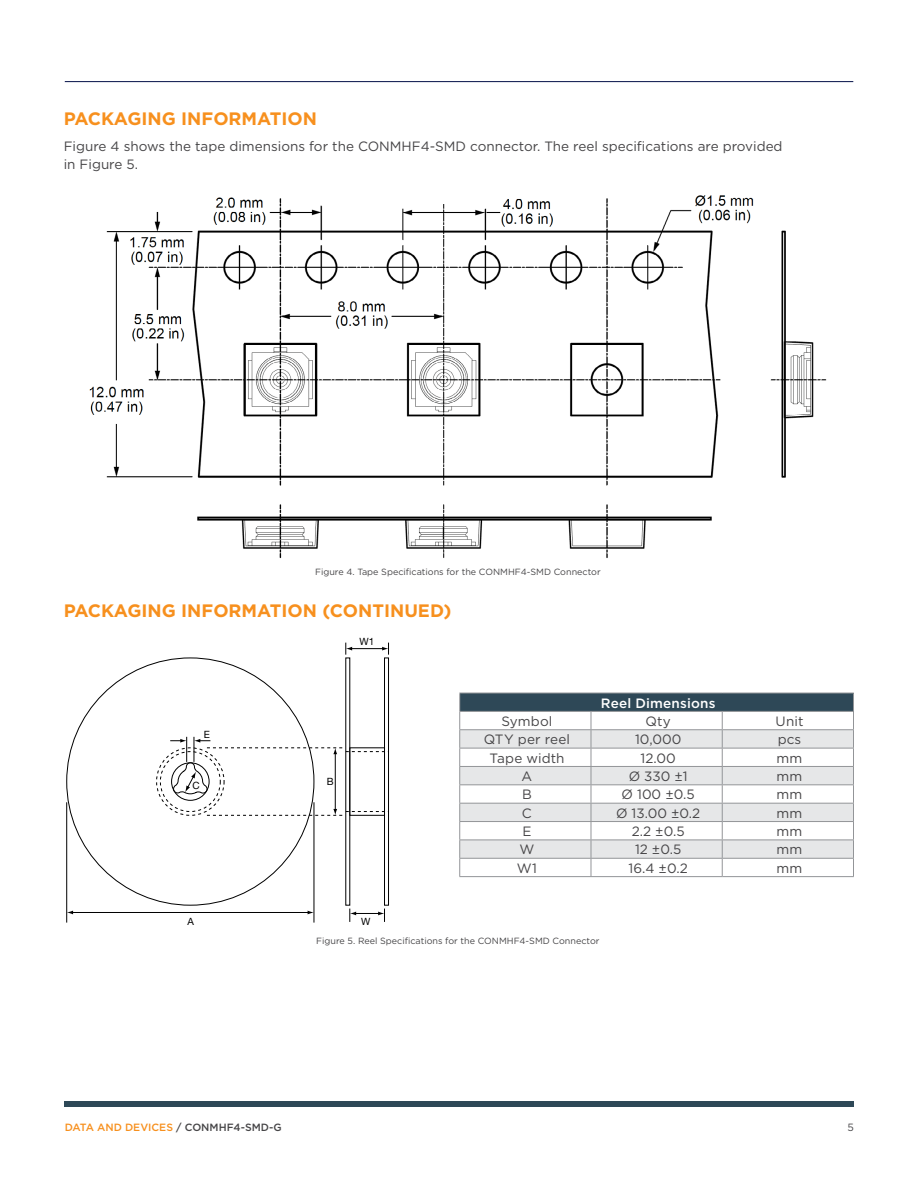
<style>
.page{position:relative;width:918px;height:1188px;background:#fff}
.page>*{position:absolute;margin:0;border:0;box-sizing:border-box;transform-origin:0 0}
.t1{font:700 18px "Gotham";color:#f7901e}
.t2{font:13.5px/18px "Gotham";color:#464547}
.t3{font:500 13.5px "Gotham";letter-spacing:.015em;color:#fff}
.t4{font:500 10.5px "Gotham";color:#f7901e}
.t5{font:10.5px "Gotham";color:#464547}
.t6{font:10.05px "Helvetica Neue";color:#000}
.t7{font:9px "Gotham";color:#464547}
.s1{color:#464547}
</style>
<div class="page">
<hr style="left:65px;top:81px;width:788px;height:1px;background:#1e295b">
<div style="left:65px;top:1101px;width:789px;height:6px;background:#2e4857"></div>
<div style="left:384px;top:657px;width:5px;height:249px;border:1px solid #000"></div>
<hr style="left:314px;top:802px;width:1px;height:121px;background:#000">
<hr style="left:66px;top:802px;width:1px;height:121px;background:#000">
<svg style="left:350px;top:909px;width:35px;height:13px"></svg>
<hr style="left:351px;top:648px;width:33px;height:1px;background:#000">
<svg style="left:382px;top:643px;width:7px;height:12px"></svg>
<svg style="left:346px;top:643px;width:6px;height:12px"></svg>
<hr style="left:71px;top:912px;width:237px;height:1px;background:#000">
<svg style="left:308px;top:911px;width:6px;height:3px"></svg>
<svg style="left:67px;top:911px;width:6px;height:3px"></svg>
<svg style="left:170px;top:737px;width:218px;height:125px"></svg>
<img style="left:89px;top:195px;width:738px;height:364px">
<div style="left:460px;top:693px;width:394px;height:18px;background:#2e4857"></div>
<svg style="left:460px;top:730px;width:393px;height:128px;fill:#e6e7e8"></svg>
<hr style="left:459px;top:729px;width:132px;height:1px;background:#939598">
<hr style="left:591px;top:729px;width:131px;height:1px;background:#939598">
<hr style="left:722px;top:729px;width:132px;height:1px;background:#939598">
<hr style="left:459px;top:748px;width:132px;height:1px;background:#939598">
<hr style="left:591px;top:748px;width:131px;height:1px;background:#939598">
<hr style="left:722px;top:748px;width:132px;height:1px;background:#939598">
<hr style="left:459px;top:766px;width:132px;height:1px;background:#939598">
<hr style="left:591px;top:766px;width:131px;height:1px;background:#939598">
<hr style="left:722px;top:766px;width:132px;height:1px;background:#939598">
<hr style="left:459px;top:784px;width:132px;height:1px;background:#939598">
<hr style="left:591px;top:784px;width:131px;height:1px;background:#939598">
<hr style="left:722px;top:784px;width:132px;height:1px;background:#939598">
<hr style="left:459px;top:803px;width:132px;height:1px;background:#939598">
<hr style="left:591px;top:803px;width:131px;height:1px;background:#939598">
<hr style="left:722px;top:803px;width:132px;height:1px;background:#939598">
<hr style="left:459px;top:821px;width:132px;height:1px;background:#939598">
<hr style="left:591px;top:821px;width:131px;height:1px;background:#939598">
<hr style="left:722px;top:821px;width:132px;height:1px;background:#939598">
<hr style="left:459px;top:840px;width:132px;height:1px;background:#939598">
<hr style="left:591px;top:840px;width:131px;height:1px;background:#939598">
<hr style="left:722px;top:840px;width:132px;height:1px;background:#939598">
<hr style="left:459px;top:858px;width:132px;height:1px;background:#939598">
<hr style="left:591px;top:858px;width:131px;height:1px;background:#939598">
<svg style="left:591px;top:712px;width:1px;height:164px"></svg>
<hr style="left:722px;top:858px;width:132px;height:1px;background:#939598">
<svg style="left:722px;top:712px;width:1px;height:164px"></svg>
<hr style="left:459px;top:876px;width:132px;height:1px;background:#939598">
<hr style="left:591px;top:876px;width:131px;height:1px;background:#939598">
<hr style="left:722px;top:876px;width:132px;height:1px;background:#939598">
<hr style="left:459px;top:693px;width:132px;height:1px;background:#939598">
<svg style="left:459px;top:693px;width:1px;height:183px"></svg>
<hr style="left:591px;top:693px;width:131px;height:1px;background:#939598">
<hr style="left:722px;top:693px;width:132px;height:1px;background:#939598">
<svg style="left:853px;top:693px;width:1px;height:183px"></svg>
<hr style="left:459px;top:711px;width:132px;height:1px;background:#939598">
<hr style="left:591px;top:711px;width:131px;height:1px;background:#939598">
<hr style="left:722px;top:711px;width:132px;height:1px;background:#939598">
<h1 class="t1" style="left:64px;top:107px;width:255px">PACKAGING INFORMATION</h1>
<p class="t2" style="left:64px;top:137px;width:720px">Figure 4 shows the tape dimensions for the CONMHF4-SMD connector. The reel specifications are provided in Figure 5.</p>
<p class="t7" style="left:315px;top:566px;width:287px">Figure 4. Tape Specifications for the CONMHF4-SMD Connector</p>
<h1 class="t1" style="left:64px;top:599px;width:389px">PACKAGING INFORMATION (CONTINUED)</h1>
<p class="t6" style="left:204px;top:729px;width:8px">E</p>
<p class="t6" style="left:193px;top:779px;width:9px">C</p>
<p class="t6" style="left:187px;top:915px;width:8px">A</p>
<p class="t6" style="left:360px;top:636px;width:16px">W1</p>
<p class="t6" style="left:327px;top:775px;width:8px">B</p>
<p class="t6" style="left:361px;top:916px;width:11px">W</p>
<p class="t3" style="left:601px;top:694px;width:116px">Reel Dimensions</p>
<p class="t2" style="left:501px;top:712px;width:53px">Symbol</p>
<p class="t2" style="left:646px;top:712px;width:27px">Qty</p>
<p class="t2" style="left:776px;top:712px;width:29px">Unit</p>
<p class="t2" style="left:484px;top:730px;width:88px">QTY per reel</p>
<p class="t2" style="left:635px;top:730px;width:48px">10,000</p>
<p class="t2" style="left:778px;top:730px;width:25px">pcs</p>
<p class="t2" style="left:489px;top:749px;width:77px">Tape width</p>
<p class="t2" style="left:641px;top:749px;width:37px">12.00</p>
<p class="t2" style="left:777px;top:749px;width:27px">mm</p>
<p class="t2" style="left:522px;top:767px;width:12px">A</p>
<p class="t2" style="left:629px;top:767px;width:61px">Ø 330 ±1</p>
<p class="t2" style="left:777px;top:767px;width:27px">mm</p>
<p class="t2" style="left:522px;top:785px;width:11px">B</p>
<p class="t2" style="left:622px;top:785px;width:75px">Ø 100 ±0.5</p>
<p class="t2" style="left:777px;top:785px;width:27px">mm</p>
<p class="t2" style="left:522px;top:804px;width:11px">C</p>
<p class="t2" style="left:616px;top:804px;width:86px">Ø 13.00 ±0.2</p>
<p class="t2" style="left:777px;top:804px;width:27px">mm</p>
<p class="t2" style="left:522px;top:822px;width:11px">E</p>
<p class="t2" style="left:632px;top:822px;width:54px">2.2 ±0.5</p>
<p class="t2" style="left:777px;top:822px;width:27px">mm</p>
<p class="t2" style="left:519px;top:840px;width:16px">W</p>
<p class="t2" style="left:635px;top:840px;width:48px">12 ±0.5</p>
<p class="t2" style="left:777px;top:840px;width:27px">mm</p>
<p class="t2" style="left:517px;top:859px;width:22px">W1</p>
<p class="t2" style="left:629px;top:859px;width:61px">16.4 ±0.2</p>
<p class="t2" style="left:777px;top:859px;width:27px">mm</p>
<p class="t7" style="left:316px;top:935px;width:285px">Figure 5. Reel Specifications for the CONMHF4-SMD Connector</p>
<p class="t4" style="left:65px;top:1120px;width:218px">DATA AND DEVICES <span class="s1">/ CONMHF4-SMD-G</span></p>
<p class="t5" style="left:847px;top:1121px;width:8px">5</p>
</div>
